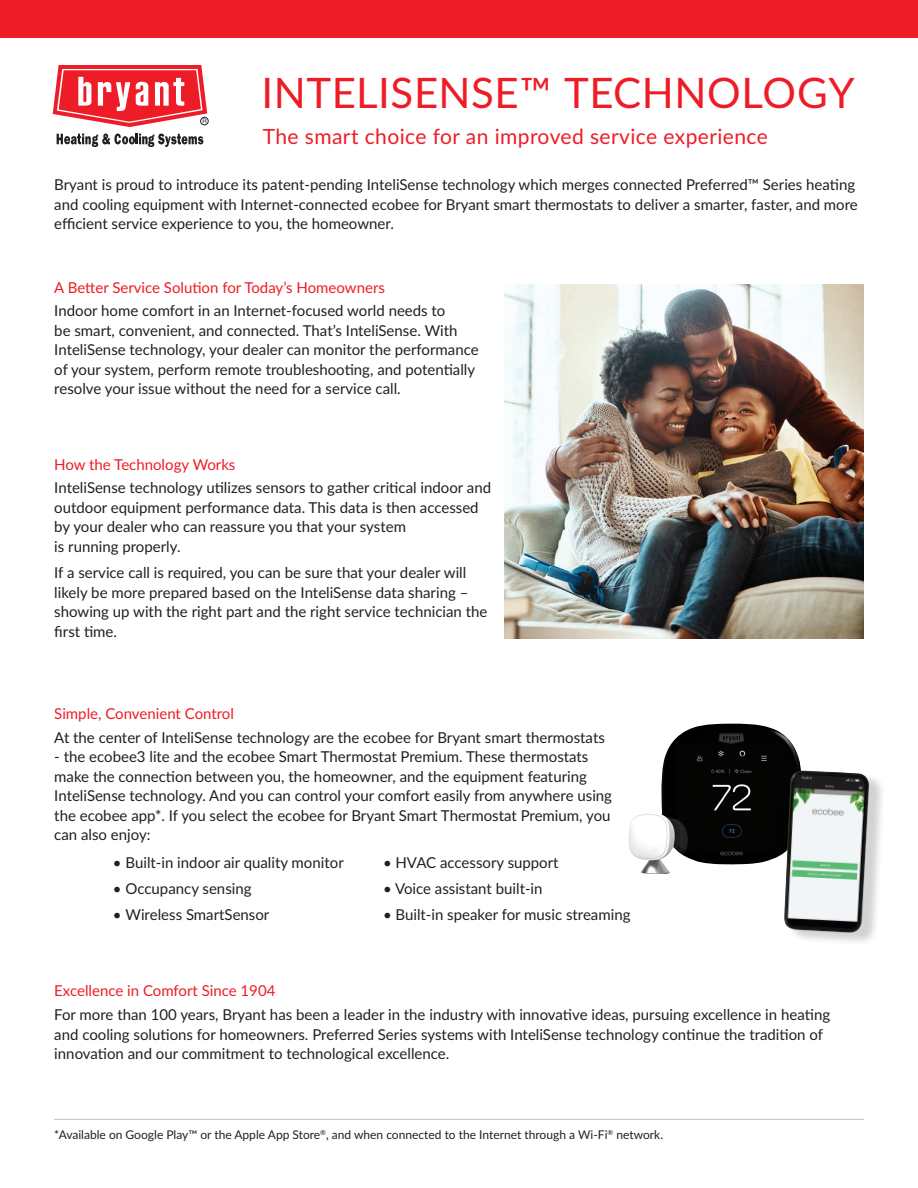
<style>
.page{position:relative;width:918px;height:1188px;background:#fff}
.page>*{position:absolute;margin:0;border:0;box-sizing:border-box;transform-origin:0 0}
.t1{font:42px "Lato";letter-spacing:.015em;color:#ee1c27}
.t2{font:21px "Lato";letter-spacing:.02em;color:#ee1c27}
.t3{font:15px/19.5px "Lato";color:#231f20}
.t4{font:15px "Lato";color:#ee1c27}
.t5{font:12px "Lato";color:#231f20}
</style>
<div class="page">
<img style="left:504px;top:284px;width:360px;height:355px">
<img style="left:629px;top:724px;width:172px;height:150px">
<div style="left:788px;top:770px;width:98px;height:176px;background:#231f20;opacity:.2"></div>
<img style="left:784px;top:771px;width:86px;height:163px">
<hr style="left:54px;top:1119px;width:810px;height:1px;background:#bac2d0">
<div style="left:201px;top:117px;width:7px;height:8px;border:1px solid #231f20;border-radius:50%"></div>
<svg style="left:53px;top:65px;width:154px;height:62px"></svg>
<svg style="left:57px;top:134px;width:146px;height:13px"></svg>
<div style="left:0;top:0;width:918px;height:38px;background:#ee1c27"></div>
<p class="t1" style="left:261px;top:62px;width:595px">INTELISENSE™ TECHNOLOGY</p>
<p class="t2" style="left:263px;top:122px;width:507px">The smart choice for an improved service experience</p>
<p class="t3" style="left:54px;top:174px;width:805px">Bryant is proud to introduce its patent-pending InteliSense technology which merges connected Preferred™ Series heating and cooling equipment with Internet-connected ecobee for Bryant smart thermostats to deliver a smarter, faster, and more efficient service experience to you, the homeowner.</p>
<p class="t4" style="left:54px;top:277px;width:332px">A Better Service Solution for Today’s Homeowners</p>
<p class="t3" style="left:54px;top:301px;width:426px">Indoor home comfort in an Internet-focused world needs to<br>be smart, convenient, and connected. That’s InteliSense. With InteliSense technology, your dealer can monitor the performance of your system, perform remote troubleshooting, and potentially resolve your issue without the need for a service call.</p>
<p class="t4" style="left:54px;top:454px;width:183px">How the Technology Works</p>
<p class="t3" style="left:54px;top:478px;width:438px">InteliSense technology utilizes sensors to gather critical indoor and outdoor equipment performance data. This data is then accessed by your dealer who can reassure you that your system<br>is running properly.</p>
<p class="t3" style="left:54px;top:562px;width:435px">If a service call is required, you can be sure that your dealer will likely be more prepared based on the InteliSense data sharing – showing up with the right part and the right service technician the first time.</p>
<p class="t4" style="left:54px;top:703px;width:181px">Simple, Convenient Control</p>
<p class="t3" style="left:54px;top:727px;width:552px">At the center of InteliSense technology are the ecobee for Bryant smart thermostats</p>
<p class="t3" style="left:54px;top:746px;width:559px">- the ecobee3 lite and the ecobee Smart Thermostat Premium. These thermostats make the connection between you, the homeowner, and the equipment featuring InteliSense technology. And you can control your comfort easily from anywhere using the ecobee app*. If you select the ecobee for Bryant Smart Thermostat Premium, you can also enjoy:</p>
<p class="t3" style="left:113px;top:852px;width:232px">• Built-in indoor air quality monitor</p>
<p class="t3" style="left:113px;top:878px;width:140px">• Occupancy sensing</p>
<p class="t3" style="left:113px;top:905px;width:158px">• Wireless SmartSensor</p>
<p class="t4" style="left:54px;top:980px;width:223px">Excellence in Comfort Since 1904</p>
<p class="t3" style="left:383px;top:852px;width:177px">• HVAC accessory support</p>
<p class="t3" style="left:383px;top:878px;width:161px">• Voice assistant built-in</p>
<p class="t3" style="left:383px;top:905px;width:249px">• Built-in speaker for music streaming</p>
<p class="t3" style="left:54px;top:1004px;width:777px">For more than 100 years, Bryant has been a leader in the industry with innovative ideas, pursuing excellence in heating and cooling solutions for homeowners. Preferred Series systems with InteliSense technology continue the tradition of innovation and our commitment to technological excellence.</p>
<p class="t5" style="left:54px;top:1126px;width:610px">*Available on Google Play™ or the Apple App Store<sup>®</sup>, and when connected to the Internet through a Wi-Fi<sup>®</sup> network.</p>
</div>
